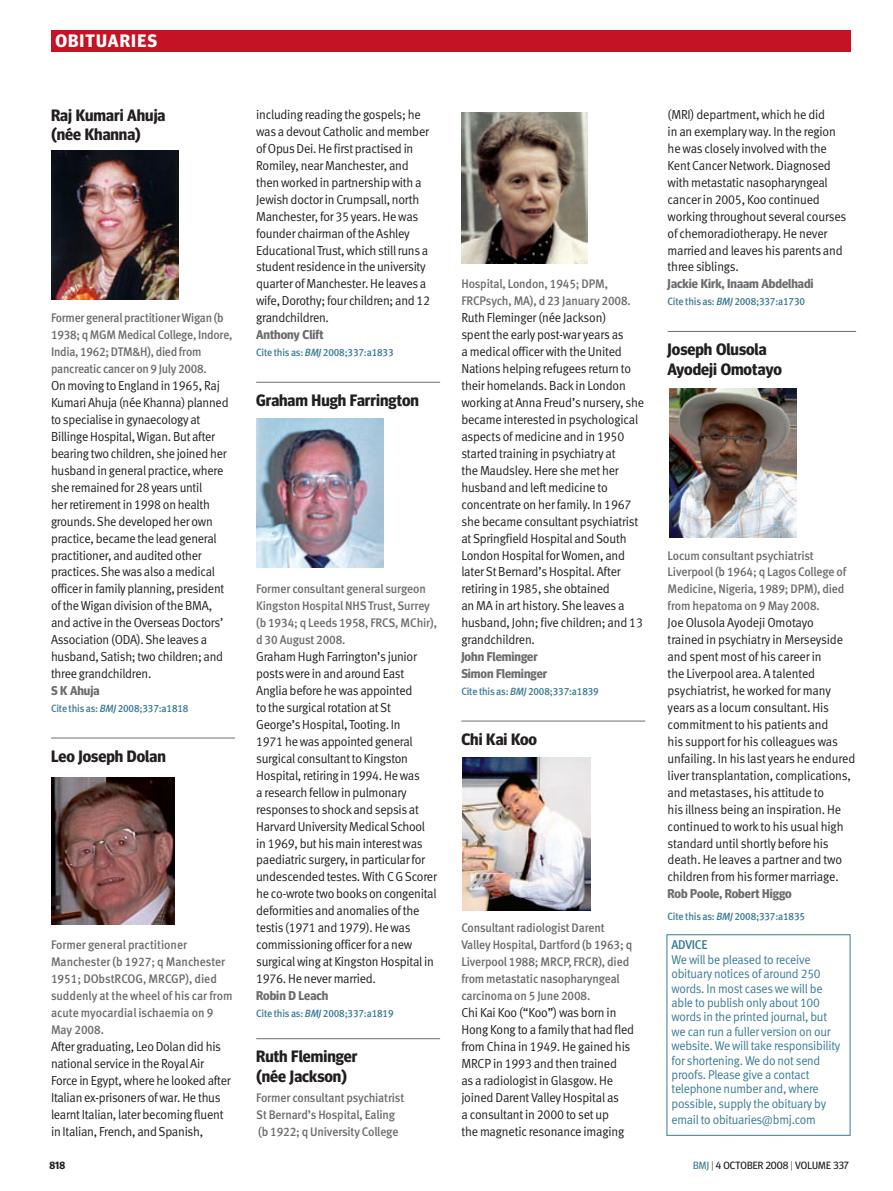
<style>
.page{position:relative;width:893px;height:1191px;background:#fff}
.page>*{position:absolute;margin:0;border:0;box-sizing:border-box;transform-origin:0 0}
.t1{font:700 18px "Meta Headline OT";color:#fff}
.obit_head{font:700 16.5px/19.5px "Meta Headline OT";color:#231f20}
.obit_sans_text{font:13.05px/17px "Meta Normal LF";letter-spacing:-.02em;color:#231f20;scale:.95 1}
.author_biog{font:12.75px/14.4px "Meta Normal LF";letter-spacing:-.02em;color:#3c7b93;scale:.95 1}
.author_biog-2{font:700 12.75px/17px "Meta Headline OT";color:#6c6d70}
.obit_biog{font:12.45px/17px "Meta Medium LF";letter-spacing:-.01em;color:#6c6d70;scale:.95 1}
.obit_biog-2{font:12.45px/17px "Meta Medium LF";letter-spacing:-.01em;color:#6c6d70;scale:.94 1}
.Citeline{font:10.5px "Meta Medium LF";letter-spacing:-.015em;color:#3c7b93;scale:.95 1}
.references{font:10.5px "Meta Medium LF";letter-spacing:-.015em;color:#3c7b93;scale:.95 1}
.t2{font:10.5px "Meta Headline OT";letter-spacing:.01em;color:#231f20}
.t3{font:700 10.5px "Meta Headline OT";color:#231f20}
.s1{font-style:italic}
.s2{font-family:"Meta Medium LF"}
.s3{color:#3c7b93}
.s4{font-weight:300}
</style>
<div class="page">
<hr style="left:51px;top:737px;width:184px;height:1px;background:#6c6d70">
<hr style="left:256px;top:382px;width:184px;height:1px;background:#6c6d70">
<hr style="left:256px;top:1038px;width:184px;height:1px;background:#6c6d70">
<hr style="left:461px;top:721px;width:184px;height:1px;background:#6c6d70">
<hr style="left:668px;top:331px;width:188px;height:1px;background:#6c6d70">
<div style="left:51px;top:30px;width:799px;height:21px;background:#c41324"></div>
<img style="left:462px;top:757px;width:128px;height:153px">
<img style="left:669px;top:388px;width:127px;height:149px">
<img style="left:461px;top:112px;width:127px;height:152px">
<img style="left:256px;top:419px;width:128px;height:149px">
<img style="left:51px;top:151px;width:127px;height:148px">
<img style="left:51px;top:777px;width:123px;height:147px">
<p class="t1" style="left:55px;top:30px;width:12px">obituaries</p>
<p class="obit_head" style="left:51px;top:105px;width:116px">Raj Kumari Ahuja (née Khanna)</p>
<p class="obit_biog-2" style="left:51px;top:309px;width:195px">Former general practitioner Wigan (b 1938; q MGM Medical College, Indore, India, 1962; DTM&amp;H), died from pancreatic cancer on 9 July 2008.</p>
<p class="obit_sans_text" style="left:51px;top:377px;width:188px">On moving to England in 1965, Raj Kumari Ahuja (née Khanna) planned to specialise in gynaecology at Billinge Hospital, Wigan. But after bearing two children, she joined her husband in general practice, where she remained for 28 years until<br>her retirement in 1998 on health grounds. She developed her own practice, became the lead general practitioner, and audited other practices. She was also a medical officer in family planning, president of the Wigan division of the BMA, and active in the Overseas Doctors’ Association (ODA). She leaves a husband, Satish; two children; and three grandchildren.</p>
<p class="author_biog-2" style="left:51px;top:682px;width:50px">S K Ahuja</p>
<p class="Citeline" style="left:51px;top:702px;width:146px">Cite this as: <span class="s1">BMJ</span> 2008;337:a1818</p>
<p class="obit_head" style="left:51px;top:745px;width:116px">Leo Joseph Dolan</p>
<p class="obit_biog" style="left:51px;top:936px;width:193px">Former general practitioner<br>Manchester (b 1927; q Manchester<br>1951; DObstRCOG, MRCGP), died suddenly at the wheel of his car from acute myocardial ischaemia on 9<br>May 2008.</p>
<p class="obit_sans_text" style="left:51px;top:1037px;width:191px">After graduating, Leo Dolan did his national service in the Royal Air Force in Egypt, where he looked after Italian ex-prisoners of war. He thus learnt Italian, later becoming fluent in Italian, French, and Spanish,</p>
<p class="obit_sans_text" style="left:256px;top:106px;width:185px">including reading the gospels; he was a devout Catholic and member of Opus Dei. He first practised in<br>Romiley, near Manchester, and then worked in partnership with a<br>Jewish doctor in Crumpsall, north<br>Manchester, for 35 years. He was founder chairman of the Ashley<br>Educational Trust, which still runs a student residence in the university quarter of Manchester. He leaves a wife, Dorothy; four children; and 12 grandchildren.</p>
<p class="author_biog-2" style="left:256px;top:326px;width:69px">Anthony Clift</p>
<p class="Citeline" style="left:256px;top:346px;width:146px">Cite this as: <span class="s1">BMJ</span> 2008;337:a1833</p>
<p class="obit_head" style="left:256px;top:390px;width:164px">Graham Hugh Farrington</p>
<p class="obit_biog" style="left:256px;top:580px;width:192px">Former consultant general surgeon<br>Kingston Hospital NHS Trust, Surrey (b 1934; q Leeds 1958, FRCS, MChir), d 30 August 2008.</p>
<p class="obit_sans_text" style="left:256px;top:648px;width:192px">Graham Hugh Farrington’s junior posts were in and around East<br>Anglia before he was appointed<br>to the surgical rotation at St<br>George’s Hospital, Tooting. In<br>1971 he was appointed general surgical consultant to Kingston<br>Hospital, retiring in 1994. He was<br>a research fellow in pulmonary responses to shock and sepsis at<br>Harvard University Medical School in 1969, but his main interest was paediatric surgery, in particular for undescended testes. With C G Scorer he co-wrote two books on congenital deformities and anomalies of the testis (1971 and 1979). He was commissioning officer for a new surgical wing at Kingston Hospital in<br>1976. He never married.</p>
<p class="author_biog-2" style="left:256px;top:986px;width:74px">Robin D Leach</p>
<p class="Citeline" style="left:256px;top:1007px;width:146px">Cite this as: <span class="s1">BMJ</span> 2008;337:a1819</p>
<p class="obit_head" style="left:256px;top:1046px;width:103px">Ruth Fleminger (née Jackson)</p>
<p class="obit_biog" style="left:256px;top:1088px;width:157px">Former consultant psychiatrist<br>St Bernard’s Hospital, Ealing (b 1922; q University College</p>
<p class="obit_biog" style="left:461px;top:275px;width:180px">Hospital, London, 1945; DPM,<br>FRCPsych, MA), d 23 January 2008.</p>
<p class="obit_sans_text" style="left:461px;top:309px;width:194px">Ruth Fleminger (née Jackson)<br>spent the early post-war years as<br>a medical officer with the United<br>Nations helping refugees return to their homelands. Back in London working at Anna Freud’s nursery, she became interested in psychological aspects of medicine and in 1950 started training in psychiatry at<br>the Maudsley. Here she met her husband and left medicine to concentrate on her family. In 1967 she became consultant psychiatrist at Springfield Hospital and South<br>London Hospital for Women, and later St Bernard’s Hospital. After retiring in 1985, she obtained<br>an MA in art history. She leaves a husband, John; five children; and 13 grandchildren.</p>
<p class="author_biog-2" style="left:461px;top:648px;width:87px">John Fleminger<br>Simon Fleminger</p>
<p class="Citeline" style="left:461px;top:685px;width:146px">Cite this as: <span class="s1">BMJ</span> 2008;337:a1839</p>
<p class="obit_head" style="left:461px;top:729px;width:77px">Chi Kai Koo</p>
<p class="obit_biog" style="left:461px;top:919px;width:181px">Consultant radiologist Darent<br>Valley Hospital, Dartford (b 1963; q<br>Liverpool 1988; MRCP, FRCR), died from metastatic nasopharyngeal carcinoma on 5 June 2008.</p>
<p class="obit_sans_text" style="left:461px;top:1003px;width:183px">Chi Kai Koo (“Koo”) was born in<br>Hong Kong to a family that had fled from China in 1949. He gained his<br>MRCP in 1993 and then trained<br>as a radiologist in Glasgow. He joined Darent Valley Hospital as<br>a consultant in 2000 to set up<br>the magnetic resonance imaging</p>
<p class="obit_sans_text" style="left:668px;top:106px;width:190px">(MRI) department, which he did<br>in an exemplary way. In the region he was closely involved with the<br>Kent Cancer Network. Diagnosed with metastatic nasopharyngeal cancer in 2005, Koo continued working throughout several courses of chemoradiotherapy. He never married and leaves his parents and three siblings.</p>
<p class="author_biog-2" style="left:668px;top:275px;width:148px">Jackie Kirk, Inaam Abdelhadi</p>
<p class="Citeline" style="left:668px;top:296px;width:146px">Cite this as: <span class="s1">BMJ</span> 2008;337:a1730</p>
<p class="obit_head" style="left:668px;top:339px;width:116px">Joseph Olusola<br>Ayodeji Omotayo</p>
<p class="obit_biog" style="left:668px;top:546px;width:190px">Locum consultant psychiatrist Liverpool (b 1964; q Lagos College of Medicine, Nigeria, 1989; DPM), died from hepatoma on 9 May 2008.</p>
<p class="obit_sans_text" style="left:668px;top:614px;width:199px">Joe Olusola Ayodeji Omotayo<br>trained in psychiatry in Merseyside and spent most of his career in<br>the Liverpool area. A talented psychiatrist, he worked for many years as a locum consultant. His commitment to his patients and<br>his support for his colleagues was unfailing. In his last years he endured liver transplantation, complications, and metastases, his attitude to<br>his illness being an inspiration. He continued to work to his usual high standard until shortly before his death. He leaves a partner and two children from his former marriage.</p>
<p class="author_biog-2" style="left:668px;top:885px;width:126px">Rob Poole, Robert Higgo</p>
<p class="references" style="left:668px;top:910px;width:146px">Cite this as: <span class="s1">BMJ</span> 2008;337:a1835</p>
<p class="author_biog" style="left:671px;top:937px;width:179px"><span class="s2">Advice<br></span>We will be pleased to receive obituary notices of around 250 words. In most cases we will be able to publish only about 100 words in the printed journal, but we can run a fuller version on our website. We will take responsibility for shortening. We do not send proofs. Please give a contact telephone number and, where possible, supply the obituary by</p>
<p class="author_biog" style="left:671px;top:1112px;width:153px">email to obituaries@bmj.com</p>
<p class="t3" style="left:49px;top:1159px;width:17px">818</p>
<p class="t2" style="left:693px;top:1159px;width:157px"><span class="s3">BMJ</span> <span class="s4">|</span> 4 OCTOBER 2008 <span class="s4">|</span> VOLUME 337</p>
</div>
